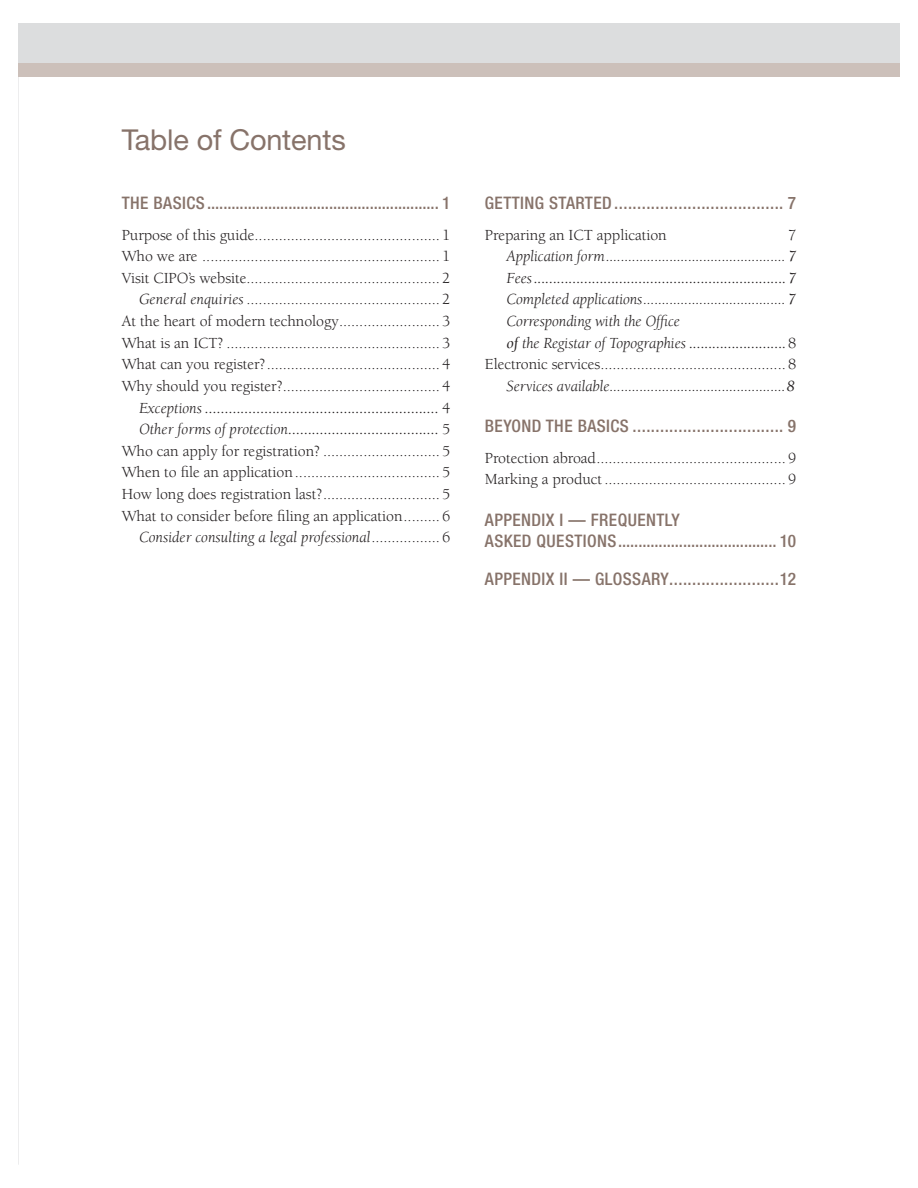
<style>
.page{position:relative;width:918px;height:1188px;background:#fff}
.page>*{position:absolute;margin:0;border:0;box-sizing:border-box;transform-origin:0 0}
.t1{font:28.8px "Helvetica Neue";letter-spacing:-.005em;color:#87736a}
.t2{font:500 condensed 17.25px/20.7px "Helvetica Neue";letter-spacing:.025em;color:#87736a}
.t3{font:15.9px/21.6px "Berkeley";letter-spacing:-.005em;color:#231f20;text-align:right}
.t4{font:italic 15.9px "Berkeley";letter-spacing:-.005em;color:#231f20}
.t5{font:italic 15.9px "Berkeley";color:#231f20}
.s1{font-style:italic}
.s2{font-style:inherit}
.s3{font-style:normal}
</style>
<div class="page">
<div style="left:18px;top:23px;width:882px;height:43px;background:#dcddde"></div>
<div style="left:18px;top:63px;width:882px;height:14px;background:#ccc0ba"></div>
<h1 class="t1" style="left:122px;top:129px;width:226px">Table of Contents</h1>
<p class="t2" style="left:122px;top:194px;width:330px">THE BASICS ......................................................... 1</p>
<p class="t3" style="left:122px;top:225px;width:330px">Purpose of this guide .............................................. 1<br>Who we are ........................................................... 1<br>Visit CIPO’s website ................................................ 2<br><span class="s1">General enquiries</span> ................................................ 2<br>At the heart of modern technology ......................... 3<br>What is an ICT? ..................................................... 3<br>What can you register? ........................................... 4<br>Why should you register? ....................................... 4<br><span class="s1">Exceptions</span> <span class="s1">...........................................................</span> 4<br><span class="s1">Other forms of protection</span> <span class="s1">......................................</span> 5<br>Who can apply for registration? ............................. 5<br>When to file an application .................................... 5<br>How long does registration last? ............................. 5<br>What to consider before filing an application ......... 6<br><span class="s1">Consider consulting a legal professional</span> ................. 6</p>
<p class="t2" style="left:485px;top:194px;width:313px">GETTING STARTED ..................................... 7</p>
<p class="t3" style="left:485px;top:225px;width:183px">Preparing an ICT application</p>
<p class="t3" style="left:788px;top:225px;width:10px">7</p>
<p class="t4" style="left:507px;top:250px;width:291px">Application form ................................................ <span class="s2">7</span></p>
<p class="t5" style="left:507px;top:272px;width:291px"><span class="s2">Fees</span> ................................................................. 7</p>
<p class="t4" style="left:507px;top:293px;width:291px">Completed applications ...................................... <span class="s2">7</span></p>
<p class="t4" style="left:507px;top:315px;width:175px">Corresponding with the Office</p>
<p class="t5" style="left:507px;top:337px;width:291px">of <span class="s2">the Registar of Topographies</span> .........................<span class="s3">8</span></p>
<p class="t3" style="left:485px;top:355px;width:313px">Electronic services .............................................. 8</p>
<p class="t4" style="left:507px;top:380px;width:290px">Services available ...............................................<span class="s2">8</span></p>
<p class="t2" style="left:485px;top:417px;width:313px">BEYOND THE BASICS ................................. 9</p>
<p class="t3" style="left:485px;top:448px;width:313px;text-align:left">Protection abroad ............................................... 9<br>Marking a product ............................................. 9</p>
<p class="t2" style="left:485px;top:511px;width:313px">APPENDIX I — FREQUENTLY<br>ASKED QUESTIONS ....................................... 10</p>
<p class="t2" style="left:485px;top:570px;width:313px">APPENDIX II — GLOSSARY........................12</p>
</div>
